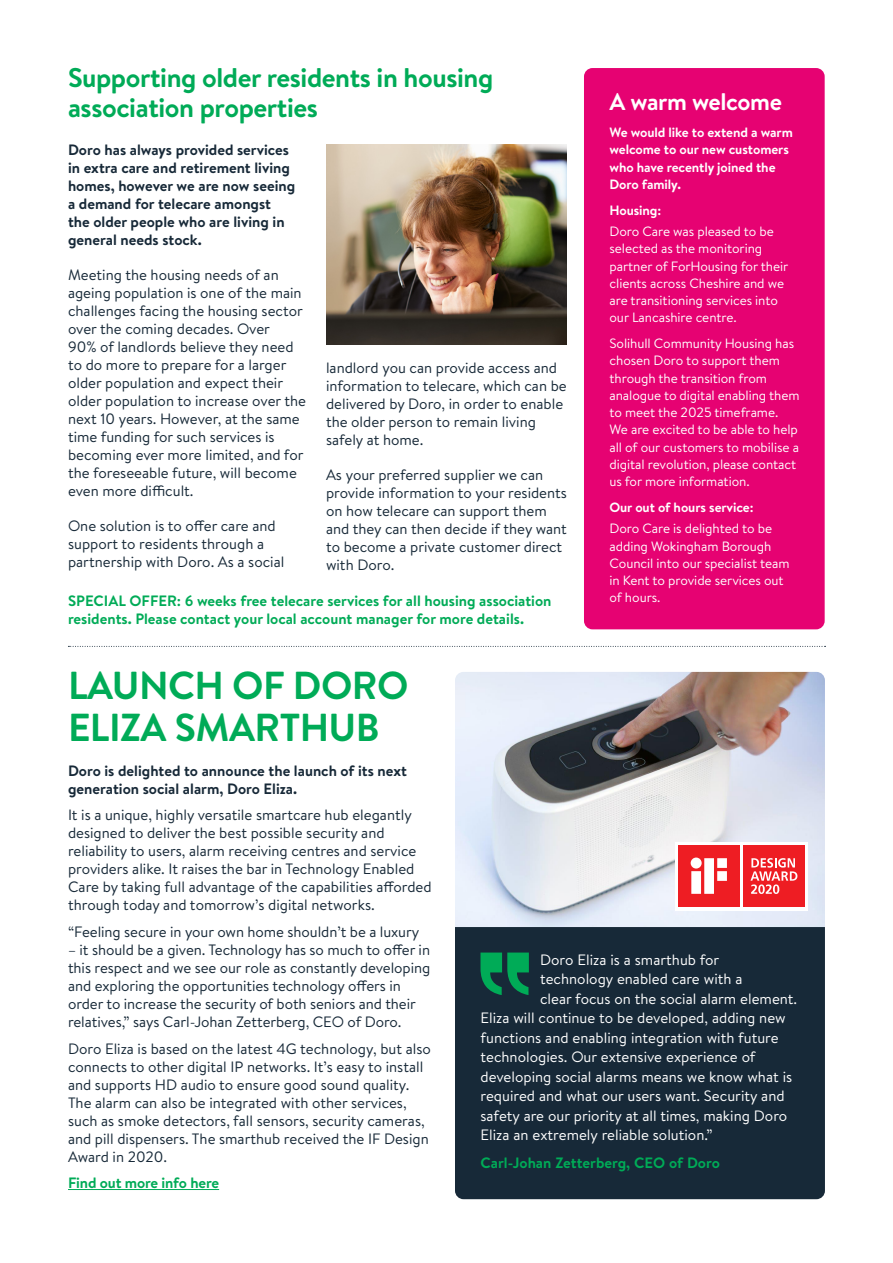
<style>
.page{position:relative;width:893px;height:1263px;background:#fff}
.page>*{position:absolute;margin:0;border:0;box-sizing:border-box;transform-origin:0 0}
.t1{font:700 39px/42px "Brandon Text";letter-spacing:-.015em;color:#00ab57}
.t2{font:700 27px/30px "Brandon Text";letter-spacing:-.015em;color:#00ab57}
.t3{font:700 24px "Brandon Text";letter-spacing:-.015em;color:#fff}
.t4{font:15px/18px "Brandon Text";color:#172938}
.t5{font:15px "Brandon Text";color:#fff}
.t6{font:700 15px/18px "Brandon Text";color:#172938}
.t7{font:700 15px/18px "Brandon Text";color:#00ab57}
.t8{font:13.5px/17.2px "Brandon Text";letter-spacing:-.005em;color:#fff}
.t9{font:700 13.5px/17.2px "Brandon Text";letter-spacing:-.005em;color:#fff}
</style>
<div class="page">
<img style="left:326px;top:145px;width:241px;height:199px">
<div style="left:584px;top:68px;width:241px;height:561px;background:#e60272;border-radius:9px"></div>
<img style="left:455px;top:672px;width:370px;height:255px">
<hr style="left:68px;top:1189px;width:151px;height:1px;background:#00ab57">
<svg style="left:68px;top:646px;width:758px;height:1px"></svg>
<div style="left:455px;top:927px;width:370px;height:272px;background:#172938"></div>
<svg style="left:480px;top:952px;width:49px;height:43px;background:#08794b"></svg>
<div style="left:675px;top:842px;width:133px;height:68px;background:#fff"></div>
<div style="left:678px;top:845px;width:62px;height:62px;background:#ee1d23"></div>
<svg style="left:691px;top:857px;width:36px;height:37px"></svg>
<div style="left:743px;top:845px;width:62px;height:62px;background:#ee1d23"></div>
<svg style="left:750px;top:858px;width:47px;height:36px"></svg>
<p class="t2" style="left:68px;top:62px;width:427px">Supporting older residents in housing association properties</p>
<p class="t6" style="left:68px;top:141px;width:229px">Doro has always provided services in extra care and retirement living homes, however we are now seeing a demand for telecare amongst the older people who are living in general needs stock.</p>
<p class="t4" style="left:68px;top:265px;width:239px">Meeting the housing needs of an ageing population is one of the main challenges facing the housing sector over the coming decades. Over<br>90% of landlords believe they need to do more to prepare for a larger older population and expect their older population to increase over the next 10 years. However, at the same time funding for such services is becoming ever more limited, and for the foreseeable future, will become even more difficult.</p>
<p class="t4" style="left:68px;top:516px;width:218px">One solution is to offer care and support to residents through a partnership with Doro. As a social</p>
<p class="t4" style="left:326px;top:358px;width:242px">landlord you can provide access and information to telecare, which can be delivered by Doro, in order to enable the older person to remain living safely at home.</p>
<p class="t4" style="left:326px;top:465px;width:242px">As your preferred supplier we can provide information to your residents on how telecare can support them and they can then decide if they want to become a private customer direct with Doro.</p>
<p class="t7" style="left:68px;top:591px;width:485px">SPECIAL OFFER: 6 weeks free telecare services for all housing association residents. Please contact your local account manager for more details.</p>
<p class="t1" style="left:68px;top:664px;width:342px">LAUNCH OF DORO<br>ELIZA SMARTHUB</p>
<p class="t3" style="left:609px;top:85px;width:174px">A warm welcome</p>
<p class="t9" style="left:609px;top:123px;width:185px">We would like to extend a warm welcome to our new customers who have recently joined the<br>Doro family.</p>
<p class="t9" style="left:609px;top:201px;width:53px">Housing:</p>
<p class="t8" style="left:609px;top:222px;width:180px">Doro Care was pleased to be selected as the monitoring partner of ForHousing for their clients across Cheshire and we are transitioning services into our Lancashire centre.</p>
<p class="t8" style="left:609px;top:334px;width:192px">Solihull Community Housing has chosen Doro to support them through the transition from analogue to digital enabling them to meet the 2025 timeframe.<br>We are excited to be able to help all of our customers to mobilise a digital revolution, please contact us for more information.</p>
<p class="t9" style="left:609px;top:498px;width:146px">Our out of hours service:</p>
<p class="t8" style="left:609px;top:520px;width:182px">Doro Care is delighted to be adding Wokingham Borough<br>Council into our specialist team in Kent to provide services out of hours.</p>
<p class="t6" style="left:68px;top:761px;width:340px">Doro is delighted to announce the launch of its next generation social alarm, Doro Eliza.</p>
<p class="t4" style="left:68px;top:806px;width:365px">It is a unique, highly versatile smartcare hub elegantly designed to deliver the best possible security and reliability to users, alarm receiving centres and service providers alike. It raises the bar in Technology Enabled Care by taking full advantage of the capabilities afforded through today and tomorrow’s digital networks.</p>
<p class="t4" style="left:68px;top:922px;width:353px">“Feeling secure in your own home shouldn’t be a luxury</p>
<p class="t4" style="left:68px;top:940px;width:364px">– it should be a given. Technology has so much to offer in this respect and we see our role as constantly developing and exploring the opportunities technology offers in order to increase the security of both seniors and their relatives,” says Carl-Johan Zetterberg, CEO of Doro.</p>
<p class="t4" style="left:68px;top:1039px;width:364px">Doro Eliza is based on the latest 4G technology, but also connects to other digital IP networks. It’s easy to install and supports HD audio to ensure good sound quality.<br>The alarm can also be integrated with other services, such as smoke detectors, fall sensors, security cameras, and pill dispensers. The smarthub received the IF Design Award in 2020.</p>
<p class="t7" style="left:68px;top:1173px;width:153px">Find out more info here</p>
<p class="t5" style="left:540px;top:949px;width:181px">Doro Eliza is a smarthub for</p>
<p class="t5" style="left:540px;top:968px;width:204px">technology enabled care with a</p>
<p class="t5" style="left:540px;top:988px;width:259px">clear focus on the social alarm element.</p>
<p class="t5" style="left:480px;top:1007px;width:307px">Eliza will continue to be developed, adding new</p>
<p class="t5" style="left:480px;top:1027px;width:300px">functions and enabling integration with future</p>
<p class="t5" style="left:480px;top:1046px;width:277px">technologies. Our extensive experience of</p>
<p class="t5" style="left:480px;top:1066px;width:313px">developing social alarms means we know what is</p>
<p class="t5" style="left:480px;top:1085px;width:306px">required and what our users want. Security and</p>
<p class="t5" style="left:480px;top:1105px;width:308px">safety are our priority at all times, making Doro</p>
<p class="t5" style="left:480px;top:1124px;width:234px">Eliza an extremely reliable solution.”</p>
<p class="t7" style="left:480px;top:1153px;width:241px">Carl-Johan Zetterberg, CEO of Doro</p>
</div>
